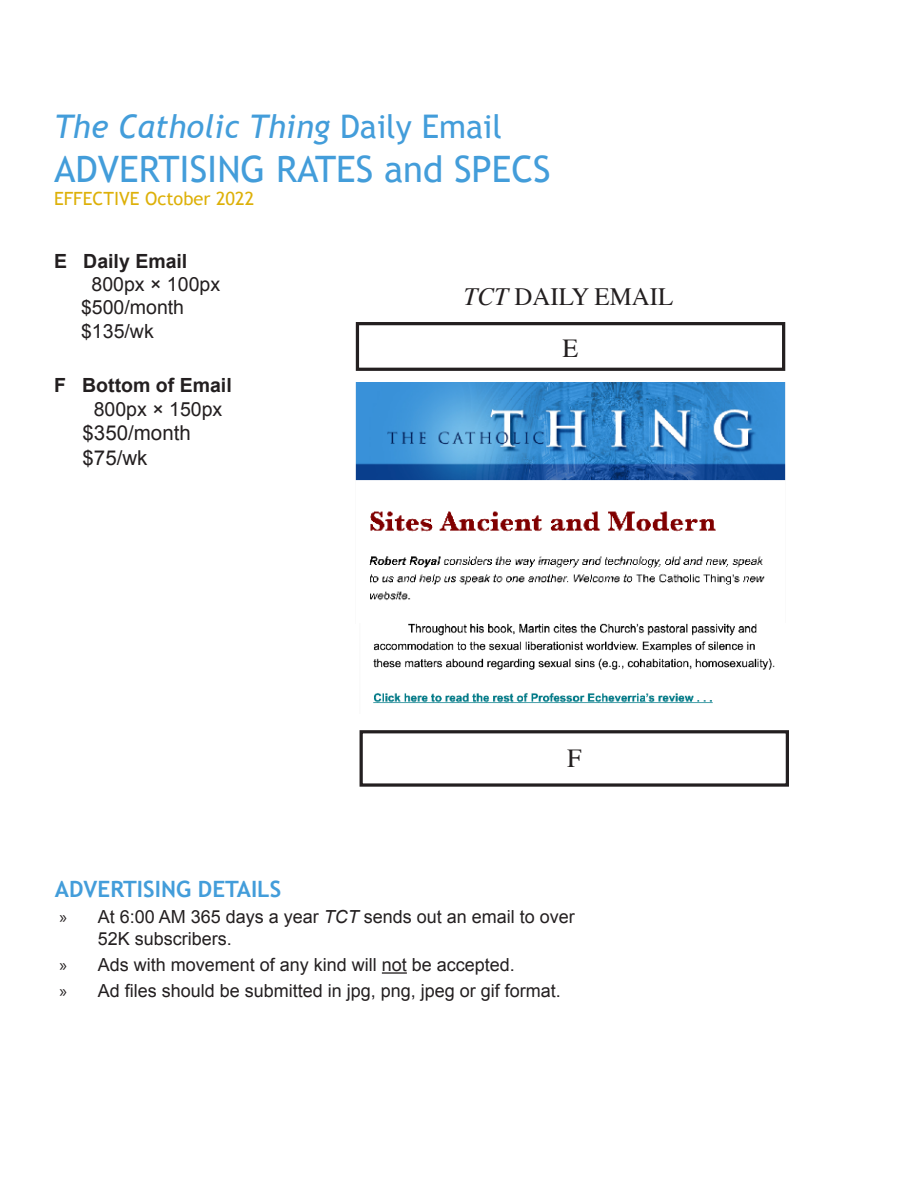
<style>
.page{position:relative;width:918px;height:1188px;background:#fff}
.page>*{position:absolute;margin:0;border:0;box-sizing:border-box;transform-origin:0 0}
.t1{font:36.45px "Trebuchet MS";color:#439dda}
.t2{font:italic 32.55px "Trebuchet MS";color:#439dda}
.t3{font:25.95px "Times";color:#231f20}
.t4{font:24.9px "Times";color:#231f20}
.t5{font:700 22.5px "Trebuchet MS";color:#439dda}
.t6{font:20.55px "Arial";color:#231f20}
.t7{font:19.5px "Arial";color:#231f20}
.t8{font:700 19.5px "Arial";color:#231f20}
.t9{font:18.15px "Trebuchet MS";color:#ddb008}
.t10{font:18px/21.6px "Arial";color:#231f20}
.s1{font-style:normal}
.s2{font-style:italic}
.s3{font-family:"Myriad Pro"}
</style>
<div class="page">
<div style="left:356px;top:322px;width:429px;height:49px;border:3px solid #231f20"></div>
<img style="left:356px;top:382px;width:429px;height:242px">
<div style="left:360px;top:730px;width:429px;height:57px;border:3px solid #231f20"></div>
<img style="left:373px;top:624px;width:402px;height:80px">
<hr style="left:382px;top:972px;width:25px;height:2px;background:#231f20">
<p class="t2" style="left:54px;top:107px;width:450px">The Catholic Thing <span class="s1">Daily Email</span></p>
<p class="t1" style="left:54px;top:147px;width:498px">ADVERTISING RATES and SPECS</p>
<p class="t9" style="left:54px;top:188px;width:202px">EFFECTIVE October 2022</p>
<p class="t8" style="left:54px;top:248px;width:135px">E Daily Email</p>
<p class="t7" style="left:92px;top:271px;width:130px">800px × 100px</p>
<p class="t7" style="left:81px;top:295px;width:105px">$500/month</p>
<p class="t7" style="left:81px;top:318px;width:74px">$135/wk</p>
<p class="t8" style="left:54px;top:373px;width:179px">F Bottom of Email</p>
<p class="t7" style="left:94px;top:396px;width:130px">800px × 150px</p>
<p class="t6" style="left:83px;top:420px;width:110px">$350/month</p>
<p class="t6" style="left:83px;top:444px;width:67px">$75/wk</p>
<p class="t4" style="left:464px;top:273px;width:211px"><span class="s2">TCT</span> DAILY EMAIL</p>
<p class="t3" style="left:563px;top:324px;width:17px">E</p>
<p class="t3" style="left:567px;top:734px;width:16px">F</p>
<p class="t5" style="left:55px;top:875px;width:228px">ADVERTISING DETAILS</p>
<p class="t10" style="left:98px;top:906px;width:479px;text-indent:-38px"><span class="s3">»</span> At 6:00 AM 365 days a year <span class="s2">TCT</span> sends out an email to over<br>52K subscribers.</p>
<p class="t10" style="left:60px;top:954px;width:457px"><span class="s3">»</span> Ads with movement of any kind will not be accepted.</p>
<p class="t10" style="left:60px;top:981px;width:503px"><span class="s3">»</span> Ad files should be submitted in jpg, png, jpeg or gif format.</p>
</div>
